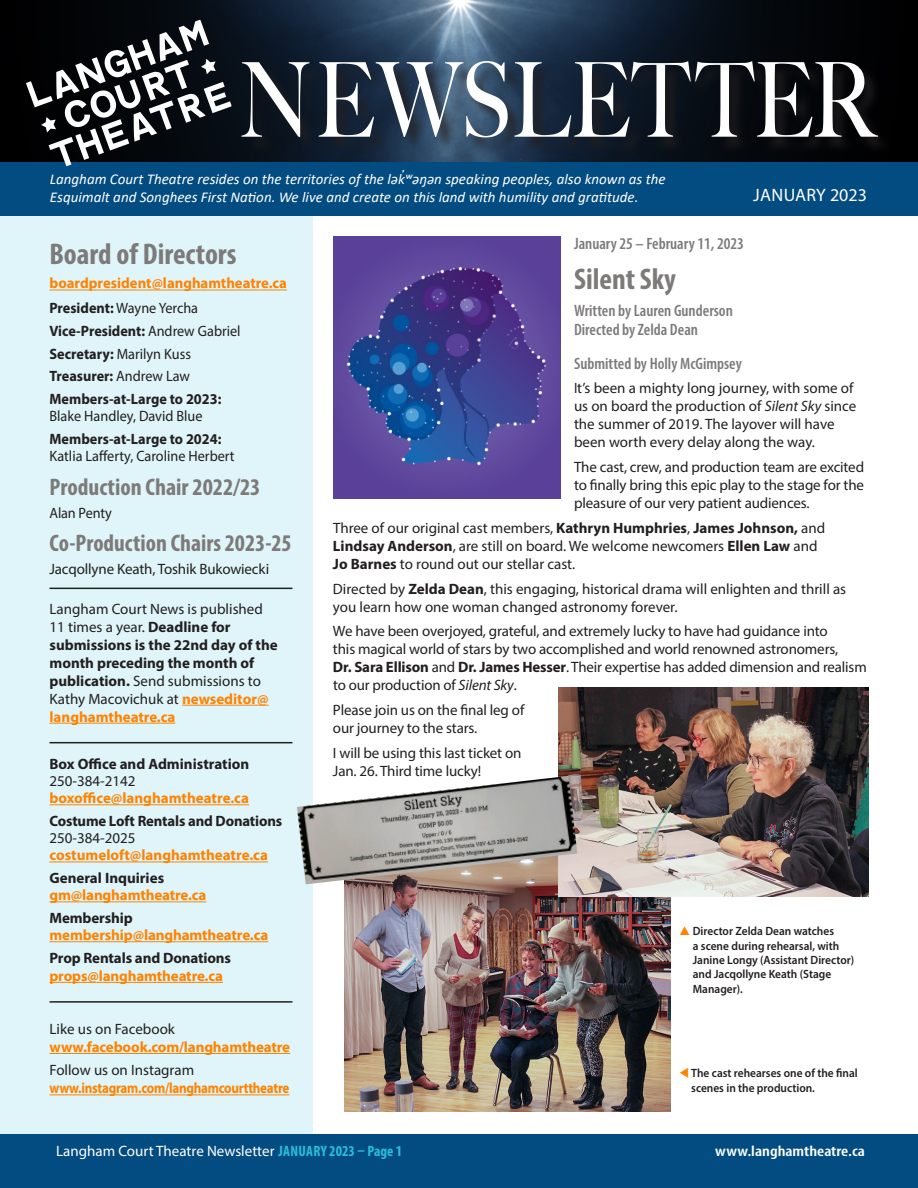
<style>
.page{position:relative;width:918px;height:1188px;background:#fff}
.page>*{position:absolute;margin:0;border:0;box-sizing:border-box;transform-origin:0 0}
.t1{font:500 103.5px "Big Caslon";color:#fff;scale:.81 1}
.Heading{font:700 condensed 30px "Myriad Pro";color:#7d7a7a}
.Heading-2{font:700 condensed 24px "Myriad Pro";color:#7d7a7a}
.t2{font:18px "Myriad Pro";letter-spacing:.01em;color:#fff}
.Submitted_By{font:600 condensed 16.5px/19.8px "Myriad Pro";color:#7d7a7a}
.Body_-_Regular{font:15px/18px "Myriad Pro";letter-spacing:-.01em;color:#231f20}
.Body_-_Regular-2{font:700 15px/18px "Myriad Pro";color:#231f20}
.Body_-_Regular-3{font:15px/18px "Myriad Pro";letter-spacing:-.01em;color:#231f20;scale:.95 1}
.t3{font:700 15px/17.2px "Myriad Pro";letter-spacing:-.01em;color:#ff8200}
.t4{font:italic 15px/18.6px "Calibri";color:#fff}
.Body_-_Regular-4{font:700 15px/17.2px "Myriad Pro";color:#231f20;scale:.95 1}
.t5{font:700 15px/18px "Myriad Pro";letter-spacing:-.01em;color:#ff8200;scale:.87 1}
.t6{font:15px "Myriad Pro";color:#fff}
.t7{font:600 condensed 15px "Myriad Pro";color:#fff;scale:1.2 1}
.t8{font:600 12px/14.4px "Myriad Pro";color:#231f20;scale:.95 1}
.s1{font-weight:700}
.s2{font-weight:400}
.s3{color:#ff8200}
.s4{color:#231f20}
.s5{font-weight:400;color:#231f20}
.s6{font-style:italic}
.s7{font-weight:700;font-stretch:condensed;color:#29bfd7}
</style>
<div class="page">
<div style="left:0;top:1134px;width:918px;height:54px;background:#034c81"></div>
<div style="left:0;top:157px;width:918px;height:59px;background:#034c81"></div>
<div style="left:0;top:216px;width:313px;height:918px;background:#dff5f9"></div>
<img style="left:1px;top:1px;width:916px;height:161px">
<div style="left:244px;top:62px;width:651px;height:93px;background:#231f20;opacity:.75"></div>
<svg style="left:26px;top:20px;width:206px;height:146px"></svg>
<hr style="left:50px;top:290px;width:237px;height:1px;background:#ff8200">
<hr style="left:50px;top:588px;width:242px;height:1px;background:#231f20">
<hr style="left:182px;top:705px;width:87px;height:1px;background:#ff8200">
<hr style="left:50px;top:742px;width:242px;height:1px;background:#231f20">
<hr style="left:50px;top:723px;width:125px;height:1px;background:#ff8200">
<hr style="left:50px;top:804px;width:199px;height:1px;background:#ff8200">
<hr style="left:50px;top:862px;width:218px;height:1px;background:#ff8200">
<hr style="left:50px;top:901px;width:156px;height:1px;background:#ff8200">
<hr style="left:50px;top:941px;width:218px;height:1px;background:#ff8200">
<hr style="left:50px;top:1001px;width:242px;height:2px;background:#231f20">
<hr style="left:50px;top:982px;width:173px;height:1px;background:#ff8200">
<hr style="left:50px;top:1053px;width:240px;height:1px;background:#ff8200">
<hr style="left:50px;top:1095px;width:239px;height:1px;background:#ff8200">
<img style="left:333px;top:237px;width:228px;height:261px">
<img style="left:344px;top:884px;width:326px;height:227px">
<img style="left:558px;top:688px;width:310px;height:209px">
<img style="left:297px;top:776px;width:280px;height:108px">
<p class="t1" style="left:239px;top:15px;width:787px">NEWSLETTER</p>
<p class="t4" style="left:50px;top:168px;width:590px;text-indent:355px">̓<br>Esquimalt and Songhees First Nation. We live and create on this land with humility and gratitude.</p>
<p class="t4" style="left:50px;top:169px;width:617px">Langham Court Theatre resides on the territories of the ləkʷəŋən speaking peoples, also known as the</p>
<p class="t2" style="left:753px;top:184px;width:115px">JANUARY 2023</p>
<p class="Heading" style="left:50px;top:235px;width:189px">Board of Directors</p>
<p class="t3" style="left:50px;top:274px;width:239px">boardpresident@langhamtheatre.ca</p>
<p class="Body_-_Regular-3" style="left:50px;top:299px;width:158px"><span class="s1">President:</span> Wayne Yercha</p>
<p class="Body_-_Regular-4" style="left:50px;top:322px;width:203px">Vice-President: <span class="s2">Andrew Gabriel</span></p>
<p class="Body_-_Regular-3" style="left:50px;top:344px;width:150px"><span class="s1">Secretary:</span> Marilyn Kuss</p>
<p class="Body_-_Regular-4" style="left:50px;top:367px;width:149px">Treasurer: <span class="s2">Andrew Law</span></p>
<p class="Body_-_Regular-4" style="left:50px;top:390px;width:182px">Members-at-Large to 2023:<br><span class="s2">Blake Handley, David Blue</span></p>
<p class="Body_-_Regular-3" style="left:50px;top:430px;width:196px;line-height:17.2px"><span class="s1">Members-at-Large to 2024:<br></span>Katlia Lafferty, Caroline Herbert</p>
<p class="Heading-2" style="left:50px;top:472px;width:213px">Production Chair 2022/23</p>
<p class="Body_-_Regular-3" style="left:50px;top:503px;width:67px">Alan Penty</p>
<p class="Heading-2" style="left:50px;top:528px;width:244px">Co-Production Chairs 2023-25</p>
<p class="Body_-_Regular" style="left:50px;top:560px;width:221px">Jacqollyne Keath, Toshik Bukowiecki</p>
<p class="Body_-_Regular-2" style="left:50px;top:599px;width:230px"><span class="s2">Langham Court News is published<br>11 times a year.</span> Deadline for submissions is the 22nd day of the month preceding the month of publication. <span class="s2">Send submissions to<br>Kathy Macovichuk at</span> <span class="s3">newseditor@ langhamtheatre.ca</span></p>
<p class="t3" style="left:50px;top:755px;width:201px"><span class="s4">Box Office and Administration<br></span><span class="s5">250-384-2142 </span>boxoffice@langhamtheatre.ca</p>
<p class="Body_-_Regular-2" style="left:50px;top:812px;width:234px;line-height:17.2px">Costume Loft Rentals and Donations<br><span class="s2">250-384-2025 </span><span class="s3">costumeloft@langhamtheatre.ca</span></p>
<p class="t3" style="left:50px;top:869px;width:158px"><span class="s4">General Inquiries </span>gm@langhamtheatre.ca</p>
<p class="t3" style="left:50px;top:909px;width:220px"><span class="s4">Membership </span>membership@langhamtheatre.ca</p>
<p class="Body_-_Regular-2" style="left:50px;top:948px;width:183px">Prop Rentals and Donations <span class="s3">props@langhamtheatre.ca</span></p>
<p class="t3" style="left:50px;top:1019px;width:242px;line-height:18px"><span class="s5">Like us on Facebook </span>www.facebook.com/langhamtheatre</p>
<p class="t5" style="left:50px;top:1061px;width:277px"><span class="s5">Follow us on Instagram </span>www.instagram.com/langhamcourttheatre</p>
<p class="Submitted_By" style="left:574px;top:234px;width:171px">January 25 – February 11, 2023</p>
<p class="Heading" style="left:574px;top:260px;width:103px">Silent Sky</p>
<p class="Submitted_By" style="left:574px;top:300px;width:160px">Written by Lauren Gunderson<br>Directed by Zelda Dean</p>
<p class="Submitted_By" style="left:574px;top:353px;width:169px">Submitted by Holly McGimpsey</p>
<p class="Body_-_Regular-3" style="left:574px;top:379px;width:299px">It’s been a mighty long journey, with some of us on board the production of <span class="s6">Silent Sky</span> since the summer of 2019. The layover will have been worth every delay along the way.</p>
<p class="Body_-_Regular" style="left:574px;top:458px;width:292px;text-align:justify">The cast, crew, and production team are excited to finally bring this epic play to the stage for the pleasure of our very patient audiences.</p>
<p class="Body_-_Regular" style="left:333px;top:519px;width:494px">Three of our original cast members, <span class="s1">Kathryn Humphries</span>, <span class="s1">James Johnson,</span> and<br><span class="s1">Lindsay Anderson</span>, are still on board. We welcome newcomers <span class="s1">Ellen Law</span> and<br><span class="s1">Jo Barnes</span> to round out our stellar cast.</p>
<p class="Body_-_Regular" style="left:333px;top:579px;width:515px">Directed by <span class="s1">Zelda Dean</span>, this engaging, historical drama will enlighten and thrill as you learn how one woman changed astronomy forever.</p>
<p class="Body_-_Regular" style="left:333px;top:622px;width:535px">We have been overjoyed, grateful, and extremely lucky to have had guidance into<br>this magical world of stars by two accomplished and world renowned astronomers,<br><span class="s1">Dr. Sara Ellison</span> and <span class="s1">Dr. James Hesser</span>. Their expertise has added dimension and realism to our production of <span class="s6">Silent Sky</span>.</p>
<p class="Body_-_Regular" style="left:333px;top:701px;width:193px">Please join us on the final leg of our journey to the stars.</p>
<p class="Body_-_Regular" style="left:333px;top:744px;width:190px">I will be using this last ticket on<br>Jan. 26. Third time lucky!</p>
<p class="t8" style="left:693px;top:924px;width:171px">Director Zelda Dean watches<br>a scene during rehearsal, with<br>Janine Longy (Assistant Director) and Jacqollyne Keath (Stage<br>Manager).</p>
<p class="t8" style="left:691px;top:1066px;width:177px;text-indent:-12px"><span class="s3">▼</span> The cast rehearses one of the final scenes in the production.</p>
<p class="t6" style="left:56px;top:1142px;width:348px">Langham Court Theatre Newsletter <span class="s7">JANUARY 2023 – Page 1</span></p>
<p class="t7" style="left:715px;top:1142px;width:126px">www.langhamtheatre.ca</p>
</div>
